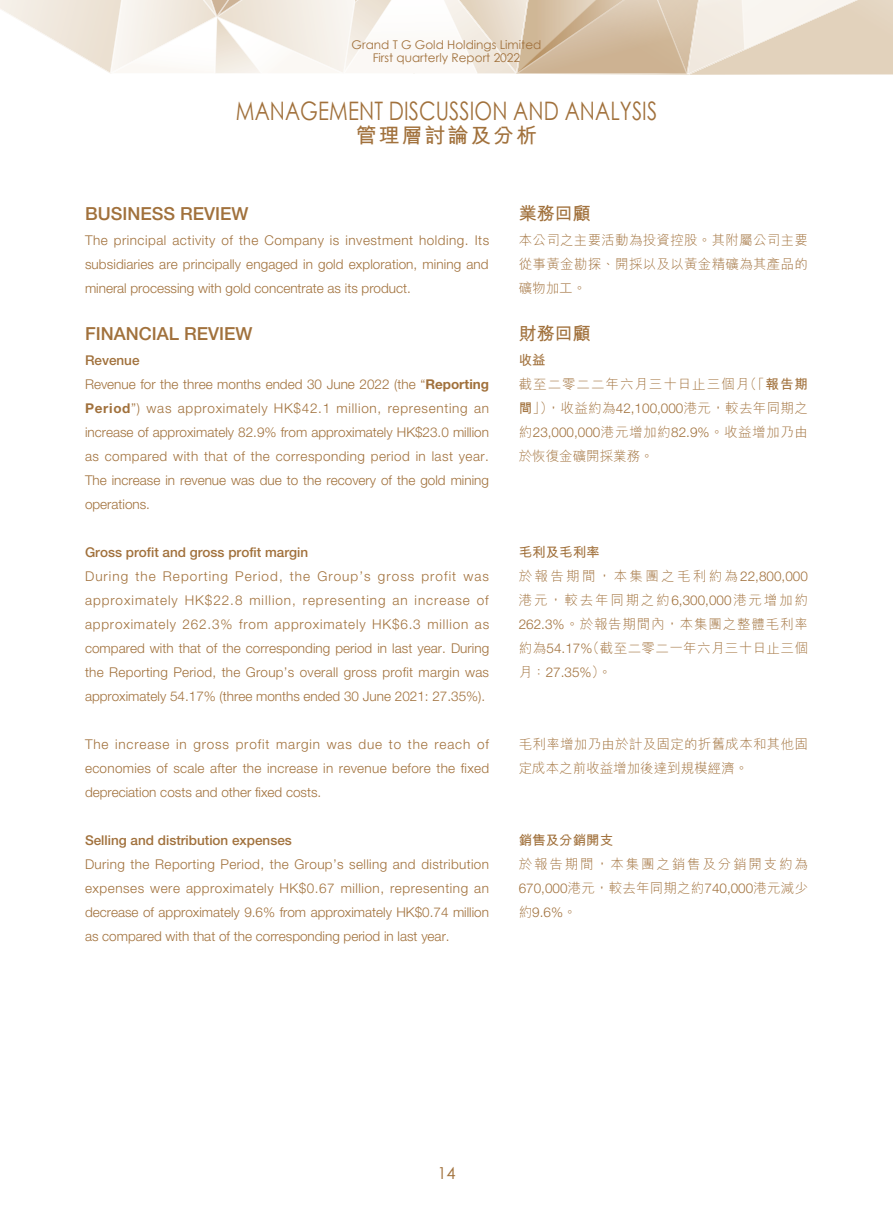
<style>
.page{position:relative;width:893px;height:1212px;background:#fff}
.page>*{position:absolute;margin:0;border:0;box-sizing:border-box;transform-origin:0 0}
.t1{font:25.5px "Century Gothic";letter-spacing:.005em;color:#a1713c;scale:.8 1}
.t2{font:700 21px "M Hei HK";letter-spacing:.09em;color:#a1713c}
.t3{font:500 18px "Helvetica Neue LT Std";color:#a1713c}
.t4{font:700 18px "M Hei HK";color:#a1713c}
.t5{font:16.5px "Century Gothic";color:#a1713c}
.t6{font:300 13.5px/24px "Helvetica Neue LT Std";color:#a1713c;text-align:justify}
.t7{font:300 13.5px/24px "M Hei HK";letter-spacing:.06em;color:#a1713c}
.t8{font:300 13.5px/24px "M Hei HK";letter-spacing:.025em;color:#a1713c;text-align:justify}
.t9{font:500 13.5px "Helvetica Neue LT Std";color:#a1713c}
.t10{font:300 13.5px/24px "M Hei HK";letter-spacing:.07em;color:#a1713c}
.t11{font:300 13.5px "M Hei HK";letter-spacing:.135em;color:#a1713c}
.t12{font:300 13.5px "M Hei HK";color:#a1713c}
.t13{font:700 13.5px "M Hei HK";color:#a1713c}
.t14{font:12px/13.5px "Century Gothic";color:#a1713c;text-align:center}
.s1{font-weight:500}
.s2{font-weight:700}
.s3{font-family:"Helvetica Neue LT Std"}
.s4{font-family:"M Hei HK"}
</style>
<div class="page">
<svg style="left:0;top:0;width:893px;height:75px"></svg>
<p class="t14" style="left:352px;top:37px;width:191px">Grand T G Gold Holdings Limited<br>First quarterly Report 2022</p>
<h1 class="t1" style="left:236px;top:93px;width:528px">MANAGEMENT DISCUSSION AND ANALYSIS</h1>
<h2 class="t2" style="left:356px;top:120px;width:183px">管理層討論及分析</h2>
<h3 class="t3" style="left:85px;top:203px;width:165px">BUSINESS REVIEW</h3>
<p class="t6" style="left:85px;top:228px;width:406px">The principal activity of the Company is investment holding. Its subsidiaries are principally engaged in gold exploration, mining and mineral processing with gold concentrate as its product.</p>
<h3 class="t3" style="left:85px;top:323px;width:169px">FINANCIAL REVIEW</h3>
<p class="t6" style="left:85px;top:348px;width:405px;text-align:left"><span class="s1">Revenue<br></span>Revenue for the three months ended 30 June 2022 (the “<span class="s2">Reporting Period</span>”) was approximately HK$42.1 million, representing an increase of approximately 82.9% from approximately HK$23.0 million as compared with that of the corresponding period in last year.<br>The increase in revenue was due to the recovery of the gold mining operations.</p>
<p class="t9" style="left:85px;top:544px;width:225px">Gross profit and gross profit margin</p>
<p class="t6" style="left:85px;top:564px;width:406px">During the Reporting Period, the Group’s gross profit was approximately HK$22.8 million, representing an increase of approximately 262.3% from approximately HK$6.3 million as compared with that of the corresponding period in last year. During the Reporting Period, the Group’s overall gross profit margin was approximately 54.17% (three months ended 30 June 2021: 27.35%).</p>
<p class="t6" style="left:85px;top:732px;width:406px">The increase in gross profit margin was due to the reach of economies of scale after the increase in revenue before the fixed depreciation costs and other fixed costs.</p>
<p class="t9" style="left:85px;top:832px;width:208px">Selling and distribution expenses</p>
<p class="t6" style="left:85px;top:852px;width:406px">During the Reporting Period, the Group’s selling and distribution expenses were approximately HK$0.67 million, representing an decrease of approximately 9.6% from approximately HK$0.74 million as compared with that of the corresponding period in last year.</p>
<h3 class="t4" style="left:519px;top:200px;width:73px">業務回顧</h3>
<p class="t8" style="left:519px;top:228px;width:291px">本公司之主要活動為投資控股。其附屬公司主要從事黃金勘探、開採以及以黃金精礦為其產品的礦物加工。</p>
<h3 class="t4" style="left:519px;top:320px;width:73px">財務回顧</h3>
<p class="t10" style="left:519px;top:348px;width:291px"><span class="s2">收益<br></span>截至二零二二年六月三十日止三個月（「<span class="s2">報告期間</span>」），收益約為<span class="s3">42,100,000</span>港元，較去年同期之</p>
<p class="t6" style="left:519px;top:420px;width:291px"><span class="s4">約</span>23,000,000<span class="s4">港元增加約</span>82.9%<span class="s4">。收益增加乃由</span></p>
<p class="t12" style="left:519px;top:449px;width:136px">於恢復金礦開採業務。</p>
<p class="t7" style="left:519px;top:540px;width:291px"><span class="s2">毛利及毛利率<br></span>於報告期間，本集團之毛利約為<span class="s3">22,800,000</span>港元，較去年同期之約<span class="s3">6,300,000</span>港元增加約<br><span class="s3">262.3%</span>。於報告期間內，本集團之整體毛利率約為<span class="s3">54.17%</span>（截至二零二一年六月三十日止三個</p>
<p class="t6" style="left:519px;top:660px;width:95px"><span class="s4">月：</span>27.35%<span class="s4">）。</span></p>
<p class="t8" style="left:519px;top:732px;width:291px">毛利率增加乃由於計及固定的折舊成本和其他固定成本之前收益增加後達到規模經濟。</p>
<p class="t13" style="left:519px;top:830px;width:96px">銷售及分銷開支</p>
<p class="t11" style="left:519px;top:857px;width:291px">於報告期間，本集團之銷售及分銷開支約為</p>
<p class="t6" style="left:519px;top:876px;width:291px">670,000<span class="s4">港元，較去年同期之約</span>740,000<span class="s4">港元減少約</span>9.6%<span class="s4">。</span></p>
<p class="t5" style="left:437px;top:1162px;width:20px">14</p>
</div>
